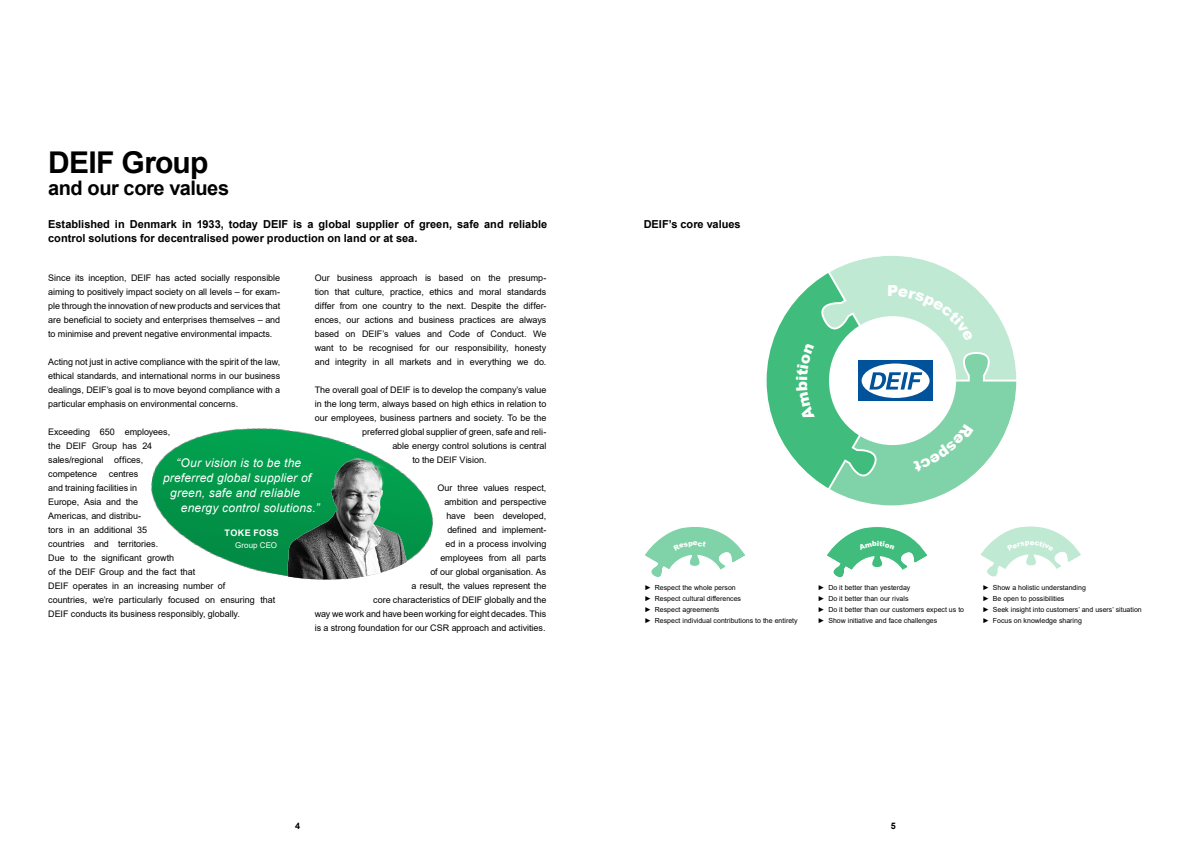
<style>
.page{position:relative;width:1191px;height:842px;background:#fff}
.page>*{position:absolute;margin:0;border:0;box-sizing:border-box;transform-origin:0 0}
.t1{font:700 30px "Arial";letter-spacing:-.025em;color:#000}
.t2{font:700 20px "Arial";letter-spacing:-.025em;color:#000}
.t3{font:italic 12px "Arial";letter-spacing:.015em;color:#fff}
.t4{font:700 11px/14px "Arial";color:#000}
.t5{font:9px/14px "Arial";letter-spacing:-.005em;color:#000;text-align:justify}
.t6{font:700 9px "Arial";letter-spacing:.04em;color:#fff}
.t7{font:700 9px "Arial";color:#000}
.t8{font:8px "Arial";letter-spacing:.005em;color:#fff}
.t9{font:7px/11px "Arial";color:#000}
</style>
<div class="page">
<img style="left:151px;top:428px;width:283px;height:148px">
<img style="left:286px;top:447px;width:145px;height:133px">
<svg style="left:766px;top:256px;width:251px;height:250px"></svg>
<svg style="left:827px;top:526px;width:100px;height:52px"></svg>
<svg style="left:980px;top:526px;width:101px;height:51px"></svg>
<svg style="left:645px;top:527px;width:100px;height:50px"></svg>
<h1 class="t1" style="left:48px;top:142px;width:162px">DEIF Group</h1>
<h2 class="t2" style="left:48px;top:174px;width:182px">and our core values</h2>
<p class="t4" style="left:48px;top:217px;width:500px">Established in Denmark in 1933, today DEIF is a global supplier of green, safe and reliable control solutions for decentralised power production on land or at sea.</p>
<p class="t4" style="left:643px;top:217px;width:99px">DEIF’s core values</p>
<p class="t5" style="left:48px;top:271px;width:234px">Since its inception, DEIF has acted socially responsible aiming to positively impact society on all levels – for exam&shy;ple through the innovation of new products and services that are beneficial to society and enterprises themselves – and to minimise and prevent negative environmental impacts.</p>
<p class="t5" style="left:48px;top:355px;width:234px">Acting not just in active compliance with the spirit of the law, ethical standards, and international norms in our business dealings, DEIF’s goal is to move beyond compliance with a particular emphasis on environmental concerns.</p>
<p class="t5" style="left:48px;top:425px;width:123px;text-align:left">Exceeding 650 employees, the DEIF Group has 24 sales/regional offices, competence</p>
<p class="t5" style="left:315px;top:271px;width:233px">Our business approach is based on the presump&shy;tion that culture, practice, ethics and moral standards differ from one country to the next. Despite the differ&shy;ences, our actions and business practices are always based on DEIF’s values and Code of Conduct. We want to be recognised for our responsibility, honesty and integrity in all markets and in everything we do.</p>
<p class="t5" style="left:315px;top:383px;width:233px">The overall goal of DEIF is to develop the company’s value</p>
<p class="t5" style="left:315px;top:397px;width:233px">in the long term, always based on high ethics in relation to</p>
<p class="t5" style="left:315px;top:411px;width:233px">our employees, business partners and society. To be the</p>
<p class="t5" style="left:362px;top:425px;width:185px">preferred global supplier of green, safe and reli-</p>
<p class="t5" style="left:392px;top:439px;width:156px">able energy control solutions is central</p>
<p class="t5" style="left:412px;top:453px;width:76px">to the DEIF Vision.</p>
<p class="t5" style="left:315px;top:481px;width:233px;text-align:right">Our three values respect,<br>ambition and perspective<br>have been developed,<br>defined and implement-<br>ed in a process involving<br>employees from all parts<br>of our global organisation. As<br>a result, the values represent the<br>core characteristics of DEIF globally and the<br>way we work and have been working for eight decades. This is a strong foundation for our CSR approach and activities.</p>
<h3 class="t3" style="left:176px;top:455px;width:127px">“Our vision is to be the</h3>
<h3 class="t3" style="left:163px;top:470px;width:150px">preferred global supplier of</h3>
<h3 class="t3" style="left:170px;top:485px;width:131px">green, safe and reliable</h3>
<h3 class="t3" style="left:181px;top:500px;width:140px">energy control solutions.”</h3>
<p class="t6" style="left:225px;top:526px;width:56px">TOKE FOSS</p>
<p class="t8" style="left:235px;top:539px;width:43px">Group CEO</p>
<p class="t5" style="left:48px;top:467px;width:229px;text-align:left;text-indent:61px">centres<br>and training facilities in<br>Europe, Asia and the<br>Americas, and distribu-<br>tors in an additional 35<br>countries and territories.<br>Due to the significant growth<br>of the DEIF Group and the fact that<br>DEIF operates in an increasing number of<br>countries, we’re particularly focused on ensuring that<br>DEIF conducts its business responsibly, globally.</p>
<p class="t9" style="left:644px;top:582px;width:155px">► Respect the whole person<br>► Respect cultural differences<br>► Respect agreements<br>► Respect individual contributions to the entirety</p>
<p class="t9" style="left:818px;top:582px;width:148px">► Do it better than yesterday<br>► Do it better than our rivals<br>► Do it better than our customers expect us to ► Show initiative and face challenges</p>
<p class="t9" style="left:982px;top:582px;width:161px">► Show a holistic understanding<br>► Be open to possibilities<br>► Seek insight into customers’ and users’ situation ► Focus on knowledge sharing</p>
<p class="t7" style="left:295px;top:819px;width:7px">4</p>
<p class="t7" style="left:890px;top:819px;width:7px">5</p>
</div>
